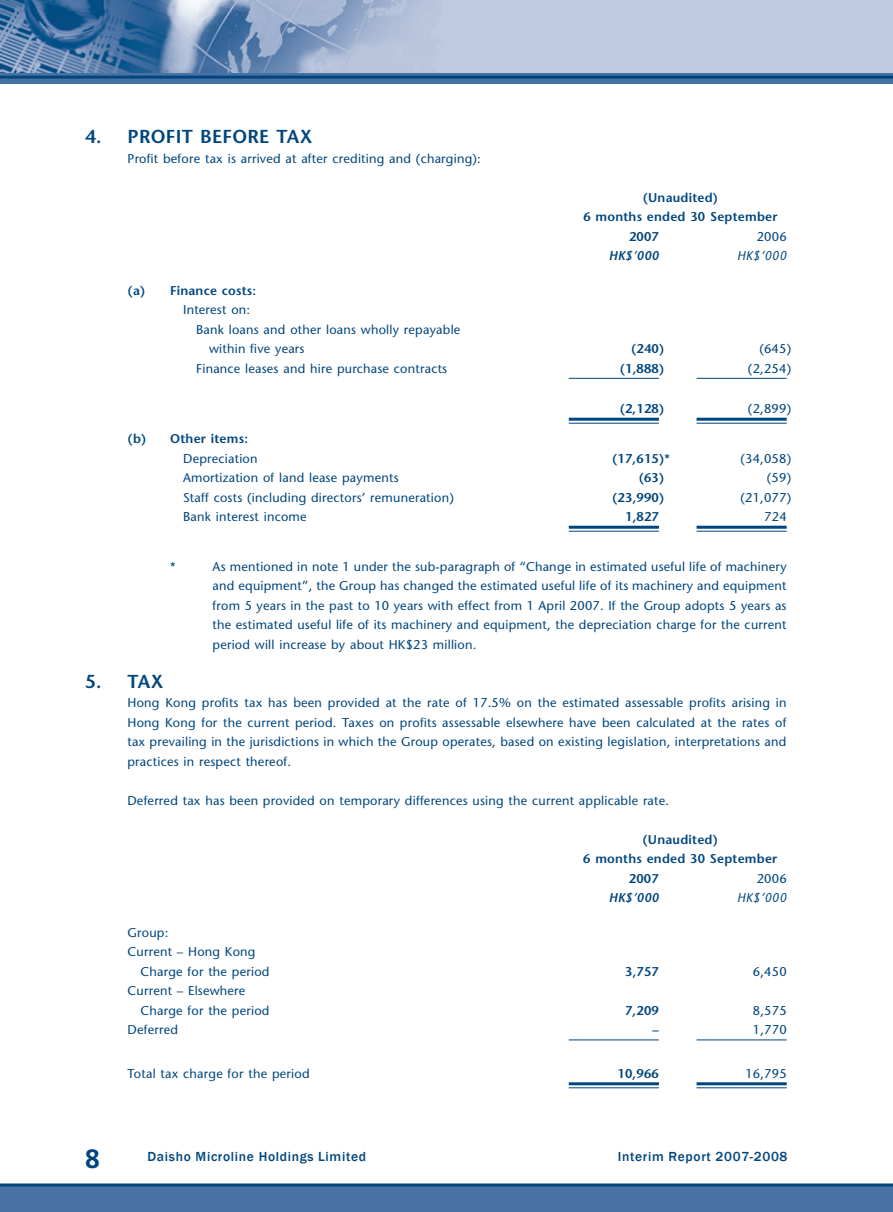
<style>
.page{position:relative;width:893px;height:1212px;background:#fff}
.page>*{position:absolute;margin:0;border:0;box-sizing:border-box;transform-origin:0 0}
.t1{font:600 18.75px "Stone Sans Std";letter-spacing:.015em;color:#00467e}
.t2{font:500 13.5px "Franklin Gothic";letter-spacing:.05em;color:#00467e}
.t3{font:500 12.75px/19.5px "Stone Sans Std";letter-spacing:.015em;color:#00467e;text-align:justify}
.t4{font:600 12.75px "Stone Sans Std";letter-spacing:.015em;color:#00467e}
.t5{font:italic 600 12.75px "Stone Sans Std";letter-spacing:.015em;color:#00467e}
.t6{font:italic 500 12.75px "Stone Sans Std";letter-spacing:.015em;color:#00467e}
</style>
<div class="page">
<div style="left:0;top:1186px;width:893px;height:26px;background:#4872a3"></div>
<svg style="left:0;top:72px;width:892px;height:12px;background:#4e77a6"></svg>
<hr style="left:0;top:1183px;width:893px;height:3px;background:#00467e">
<img style="left:0;top:0;width:892px;height:72px">
<hr style="left:0;top:76px;width:893px;height:3px;background:#00467e">
<hr style="left:892px;top:0;width:1px;height:84px;background:#4872a3">
<hr style="left:569px;top:378px;width:90px;height:1px;background:#00467e">
<hr style="left:696px;top:378px;width:91px;height:1px;background:#00467e">
<hr style="left:569px;top:418px;width:90px;height:3px;background:#00467e">
<hr style="left:569px;top:423px;width:90px;height:1px;background:#00467e">
<hr style="left:696px;top:418px;width:91px;height:3px;background:#00467e">
<hr style="left:696px;top:423px;width:91px;height:1px;background:#00467e">
<hr style="left:569px;top:526px;width:90px;height:3px;background:#00467e">
<hr style="left:569px;top:531px;width:90px;height:1px;background:#00467e">
<hr style="left:696px;top:526px;width:91px;height:3px;background:#00467e">
<hr style="left:696px;top:531px;width:91px;height:1px;background:#00467e">
<hr style="left:569px;top:1039px;width:90px;height:1px;background:#00467e">
<hr style="left:696px;top:1039px;width:91px;height:1px;background:#00467e">
<hr style="left:569px;top:1082px;width:90px;height:3px;background:#00467e">
<hr style="left:569px;top:1087px;width:90px;height:1px;background:#00467e">
<hr style="left:696px;top:1082px;width:91px;height:3px;background:#00467e">
<hr style="left:696px;top:1087px;width:91px;height:1px;background:#00467e">
<h1 class="t1" style="left:85px;top:125px;width:229px">4. PROFIT BEFORE TAX</h1>
<p class="t3" style="left:128px;top:148px;width:355px">Profit before tax is arrived at after crediting and (charging):</p>
<p class="t4" style="left:643px;top:190px;width:77px">(Unaudited)</p>
<p class="t4" style="left:583px;top:209px;width:196px">6 months ended 30 September</p>
<p class="t4" style="left:629px;top:229px;width:31px">2007</p>
<p class="t3" style="left:757px;top:226px;width:31px">2006</p>
<p class="t5" style="left:609px;top:248px;width:52px">HK$’000</p>
<p class="t6" style="left:737px;top:248px;width:51px">HK$’000</p>
<p class="t4" style="left:128px;top:283px;width:130px">(a) Finance costs:</p>
<p class="t3" style="left:183px;top:300px;width:69px">Interest on:</p>
<p class="t3" style="left:196px;top:319px;width:266px">Bank loans and other loans wholly repayable</p>
<p class="t3" style="left:209px;top:339px;width:97px">within five years</p>
<p class="t4" style="left:631px;top:341px;width:35px">(240)</p>
<p class="t3" style="left:759px;top:339px;width:33px">(645 )</p>
<p class="t3" style="left:196px;top:358px;width:253px">Finance leases and hire purchase contracts</p>
<p class="t4" style="left:620px;top:361px;width:46px">(1,888)</p>
<p class="t3" style="left:748px;top:358px;width:45px">(2,254 )</p>
<p class="t4" style="left:620px;top:401px;width:46px">(2,128)</p>
<p class="t3" style="left:748px;top:399px;width:45px">(2,899 )</p>
<p class="t4" style="left:128px;top:431px;width:122px">(b) Other items:</p>
<p class="t3" style="left:183px;top:448px;width:76px">Depreciation</p>
<p class="t4" style="left:612px;top:451px;width:59px">(17,615)*</p>
<p class="t3" style="left:740px;top:448px;width:52px">(34,058 )</p>
<p class="t3" style="left:183px;top:468px;width:217px">Amortization of land lease payments</p>
<p class="t4" style="left:639px;top:470px;width:27px">(63)</p>
<p class="t3" style="left:767px;top:468px;width:26px">(59 )</p>
<p class="t3" style="left:183px;top:487px;width:272px">Staff costs (including directors’ remuneration)</p>
<p class="t4" style="left:612px;top:490px;width:54px">(23,990)</p>
<p class="t3" style="left:740px;top:487px;width:52px">(21,077 )</p>
<p class="t3" style="left:183px;top:507px;width:125px">Bank interest income</p>
<p class="t4" style="left:625px;top:509px;width:35px">1,827</p>
<p class="t3" style="left:764px;top:507px;width:24px">724</p>
<p class="t3" style="left:170px;top:556px;width:7px">*</p>
<p class="t3" style="left:212px;top:556px;width:576px">As mentioned in note 1 under the sub-paragraph of “Change in estimated useful life of machinery and equipment”, the Group has changed the estimated useful life of its machinery and equipment from 5 years in the past to 10 years with effect from 1 April 2007. If the Group adopts 5 years as the estimated useful life of its machinery and equipment, the depreciation charge for the current period will increase by about HK$23 million.</p>
<h1 class="t1" style="left:85px;top:670px;width:80px">5. TAX</h1>
<p class="t3" style="left:127px;top:693px;width:661px">Hong Kong profits tax has been provided at the rate of 17.5% on the estimated assessable profits arising in Hong Kong for the current period. Taxes on profits assessable elsewhere have been calculated at the rates of tax prevailing in the jurisdictions in which the Group operates, based on existing legislation, interpretations and practices in respect thereof.</p>
<p class="t3" style="left:127px;top:790px;width:543px">Deferred tax has been provided on temporary differences using the current applicable rate.</p>
<p class="t4" style="left:643px;top:832px;width:77px">(Unaudited)</p>
<p class="t4" style="left:583px;top:851px;width:196px">6 months ended 30 September</p>
<p class="t4" style="left:629px;top:871px;width:31px">2007</p>
<p class="t3" style="left:757px;top:868px;width:31px">2006</p>
<p class="t5" style="left:609px;top:890px;width:52px">HK$’000</p>
<p class="t6" style="left:737px;top:890px;width:51px">HK$’000</p>
<p class="t3" style="left:128px;top:922px;width:42px">Group:</p>
<p class="t3" style="left:128px;top:942px;width:129px">Current – Hong Kong</p>
<p class="t3" style="left:141px;top:961px;width:130px">Charge for the period</p>
<p class="t4" style="left:625px;top:964px;width:35px">3,757</p>
<p class="t3" style="left:753px;top:961px;width:35px">6,450</p>
<p class="t3" style="left:141px;top:981px;width:130px;text-indent:-13px">Current – Elsewhere<br>Charge for the period</p>
<p class="t4" style="left:625px;top:1003px;width:35px">7,209</p>
<p class="t3" style="left:753px;top:1000px;width:35px">8,575</p>
<p class="t3" style="left:128px;top:1020px;width:52px">Deferred</p>
<p class="t4" style="left:652px;top:1022px;width:8px">–</p>
<p class="t3" style="left:753px;top:1020px;width:35px">1,770</p>
<p class="t3" style="left:128px;top:1063px;width:183px">Total tax charge for the period</p>
<p class="t4" style="left:618px;top:1066px;width:43px">10,966</p>
<p class="t3" style="left:745px;top:1063px;width:43px">16,795</p>
<p class="t2" style="left:147px;top:1147px;width:220px">Daisho Microline Holdings Limited</p>
<p class="t2" style="left:618px;top:1147px;width:171px">Interim Report 2007-2008</p>
</div>
